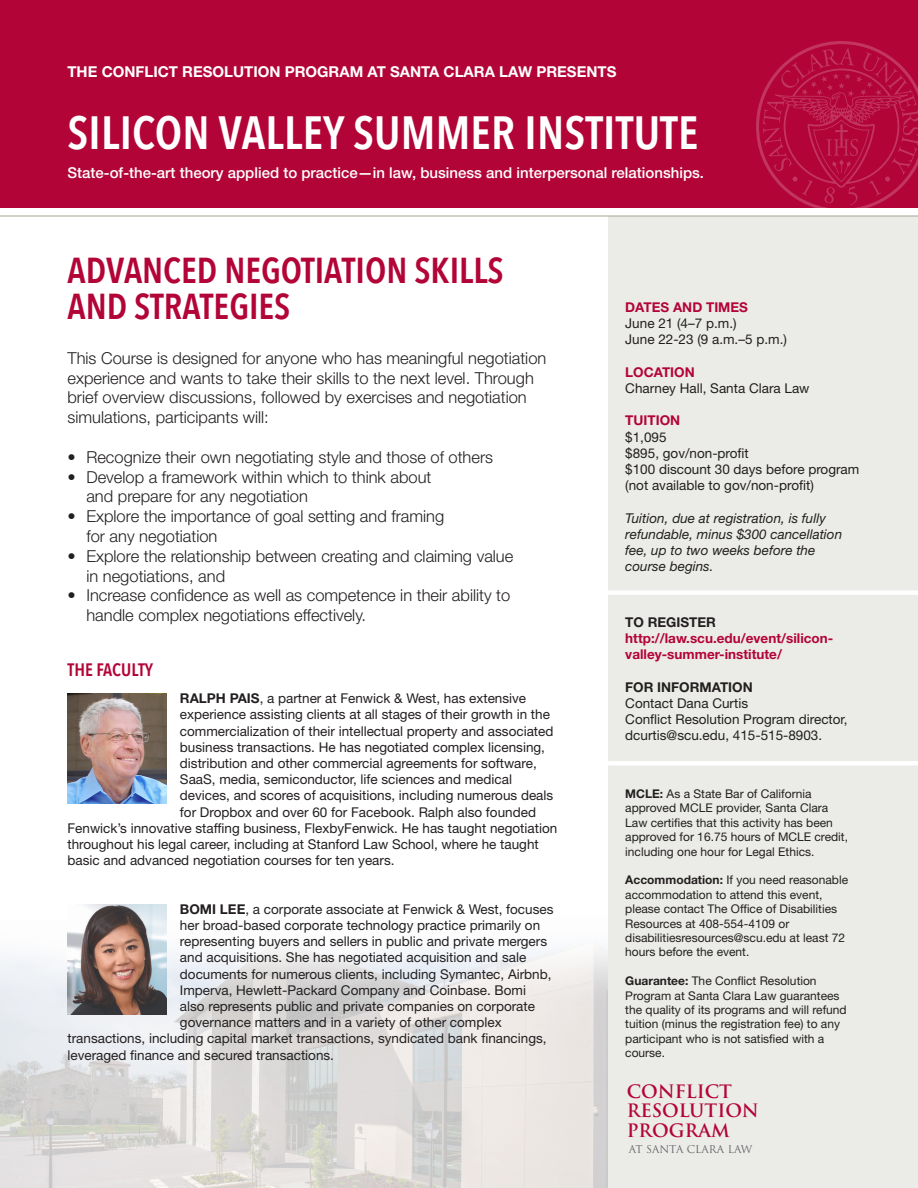
<style>
.page{position:relative;width:918px;height:1188px;background:#fff}
.page>*{position:absolute;margin:0;border:0;box-sizing:border-box;transform-origin:0 0}
.t1{font:600 46.5px "Avenir Next Condensed";letter-spacing:.005em;color:#fff}
.t2{font:600 36px/36px "Avenir Next Condensed";color:#b30437}
.t3{font:700 18px "Trajan Pro";color:#b30437}
.t4{font:600 18px "Avenir Next Condensed";color:#b30437}
.t5{font:300 16.5px/19.8px "Helvetica Neue LT Std";color:#231f20}
.t6{font:500 15px "Helvetica Neue LT Std";color:#fff}
.t7{font:700 15px "Helvetica Neue LT Std";color:#fff}
.t8{font:13.5px/16.2px "Helvetica Neue LT Std";color:#231f20}
.t9{font:italic 13.5px/16.2px "Helvetica Neue LT Std";color:#231f20}
.t10{font:700 13.5px/16.2px "Helvetica Neue LT Std";color:#b30437}
.t11{font:700 13.5px "Helvetica Neue LT Std";color:#231f20}
.t12{font:12px/14.4px "Helvetica Neue LT Std";color:#231f20}
.t13{font:10.5px "Trajan Pro";color:#646569}
.s1{font-weight:700}
</style>
<div class="page">
<img style="left:0;top:904px;width:608px;height:284px">
<div style="left:608px;top:216px;width:309px;height:971px;background:#ebebe8"></div>
<div style="left:0;top:0;width:918px;height:207px;background:#b30437"></div>
<svg style="left:756px;top:41px;width:162px;height:167px"></svg>
<hr style="left:0;top:216px;width:918px;height:1px;background:#a6a698">
<img style="left:68px;top:694px;width:98px;height:110px">
<div style="left:608px;top:590px;width:310px;height:5px;background:#fff"></div>
<hr style="left:608px;top:761px;width:310px;height:4px;background:#fff">
<img style="left:68px;top:904px;width:98px;height:110px">
<p class="t7" style="left:68px;top:62px;width:550px">THE CONFLICT RESOLUTION PROGRAM AT SANTA CLARA LAW PRESENTS</p>
<p class="t1" style="left:68px;top:92px;width:632px">SILICON VALLEY SUMMER INSTITUTE</p>
<p class="t6" style="left:68px;top:164px;width:638px">State-of-the-art theory applied to practice—in law, business and interpersonal relationships.</p>
<p class="t2" style="left:68px;top:252px;width:438px">ADVANCED NEGOTIATION SKILLS<br>AND STRATEGIES</p>
<p class="t5" style="left:68px;top:348px;width:480px">This Course is designed for anyone who has meaningful negotiation experience and wants to take their skills to the next level. Through brief overview discussions, followed by exercises and negotiation simulations, participants will:</p>
<p class="t5" style="left:68px;top:447px;width:427px">• Recognize their own negotiating style and those of others</p>
<p class="t5" style="left:86px;top:467px;width:347px;text-indent:-19px">• Develop a framework within which to think about and prepare for any negotiation</p>
<p class="t5" style="left:86px;top:506px;width:359px;text-indent:-19px">• Explore the importance of goal setting and framing for any negotiation</p>
<p class="t5" style="left:86px;top:546px;width:428px;text-indent:-19px">• Explore the relationship between creating and claiming value in negotiations, and</p>
<p class="t5" style="left:86px;top:585px;width:425px;text-indent:-19px">• Increase confidence as well as competence in their ability to handle complex negotiations effectively.</p>
<p class="t4" style="left:68px;top:654px;width:87px">THE FACULTY</p>
<p class="t8" style="left:180px;top:690px;width:348px"><span class="s1">RALPH PAIS</span>, a partner at Fenwick &amp; West, has extensive</p>
<p class="t8" style="left:180px;top:706px;width:372px">experience assisting clients at all stages of their growth in the</p>
<p class="t8" style="left:180px;top:723px;width:375px">commercialization of their intellectual property and associated</p>
<p class="t8" style="left:180px;top:739px;width:367px">business transactions. He has negotiated complex licensing,</p>
<p class="t8" style="left:180px;top:755px;width:358px">distribution and other commercial agreements for software,</p>
<p class="t8" style="left:180px;top:771px;width:334px">SaaS, media, semiconductor, life sciences and medical</p>
<p class="t8" style="left:180px;top:787px;width:375px">devices, and scores of acquisitions, including numerous deals</p>
<p class="t8" style="left:180px;top:804px;width:358px">for Dropbox and over 60 for Facebook. Ralph also founded</p>
<p class="t8" style="left:68px;top:820px;width:491px">Fenwick’s innovative staffing business, FlexbyFenwick. He has taught negotiation</p>
<p class="t8" style="left:68px;top:836px;width:473px">throughout his legal career, including at Stanford Law School, where he taught</p>
<p class="t8" style="left:68px;top:852px;width:329px">basic and advanced negotiation courses for ten years.</p>
<p class="t8" style="left:180px;top:901px;width:375px"><span class="s1">BOMI LEE</span>, a corporate associate at Fenwick &amp; West, focuses</p>
<p class="t8" style="left:180px;top:917px;width:362px">her broad-based corporate technology practice primarily on</p>
<p class="t8" style="left:180px;top:933px;width:369px">representing buyers and sellers in public and private mergers</p>
<p class="t8" style="left:180px;top:949px;width:348px">and acquisitions. She has negotiated acquisition and sale</p>
<p class="t8" style="left:180px;top:966px;width:373px">documents for numerous clients, including Symantec, Airbnb,</p>
<p class="t8" style="left:180px;top:982px;width:348px">Imperva, Hewlett-Packard Company and Coinbase. Bomi</p>
<p class="t8" style="left:180px;top:998px;width:357px">also represents public and private companies on corporate</p>
<p class="t8" style="left:180px;top:1014px;width:323px">governance matters and in a variety of other complex</p>
<p class="t8" style="left:68px;top:1030px;width:481px">transactions, including capital market transactions, syndicated bank financings,</p>
<p class="t8" style="left:68px;top:1047px;width:268px">leveraged finance and secured transactions.</p>
<p class="t10" style="left:625px;top:299px;width:124px">DATES AND TIMES</p>
<p class="t8" style="left:625px;top:315px;width:113px">June 21 (4–7 p.m.)</p>
<p class="t8" style="left:625px;top:331px;width:163px">June 22-23 (9 a.m.–5 p.m.)</p>
<p class="t10" style="left:625px;top:364px;width:71px">LOCATION</p>
<p class="t8" style="left:625px;top:380px;width:186px">Charney Hall, Santa Clara Law</p>
<p class="t10" style="left:625px;top:412px;width:56px">TUITION</p>
<p class="t8" style="left:625px;top:429px;width:43px">$1,095</p>
<p class="t8" style="left:625px;top:445px;width:125px">$895, gov/non-profit</p>
<p class="t8" style="left:625px;top:461px;width:236px">$100 discount 30 days before program (not available to gov/non-profit)</p>
<p class="t9" style="left:625px;top:510px;width:218px">Tuition, due at registration, is fully refundable, minus $300 cancellation fee, up to two weeks before the course begins.</p>
<p class="t11" style="left:625px;top:614px;width:92px">TO REGISTER</p>
<p class="t10" style="left:625px;top:630px;width:210px">http://law.scu.edu/event/silicon&shy;valley-summer-institute/</p>
<p class="t11" style="left:625px;top:679px;width:129px">FOR INFORMATION</p>
<p class="t8" style="left:625px;top:695px;width:124px">Contact Dana Curtis</p>
<p class="t8" style="left:625px;top:711px;width:224px">Conflict Resolution Program director,</p>
<p class="t8" style="left:625px;top:727px;width:198px">dcurtis@scu.edu, 415-515-8903.</p>
<p class="t12" style="left:625px;top:786px;width:224px"><span class="s1">MCLE:</span> As a State Bar of California approved MCLE provider, Santa Clara Law certifies that this activity has been approved for 16.75 hours of MCLE credit, including one hour for Legal Ethics.</p>
<p class="t12" style="left:625px;top:873px;width:224px"><span class="s1">Accommodation:</span> If you need reasonable accommodation to attend this event, please contact The Office of Disabilities Resources at 408-554-4109 or disabilitiesresources@scu.edu at least 72 hours before the event.</p>
<p class="t12" style="left:625px;top:974px;width:223px"><span class="s1">Guarantee:</span> The Conflict Resolution Program at Santa Clara Law guarantees the quality of its programs and will refund tuition (minus the registration fee) to any participant who is not satisfied with a course.</p>
<p class="t3" style="left:627px;top:1080px;width:107px">CONFLICT</p>
<p class="t3" style="left:627px;top:1100px;width:134px">RESOLUTION</p>
<p class="t3" style="left:627px;top:1119px;width:105px">PROGRAM</p>
<p class="t13" style="left:629px;top:1142px;width:125px">AT SANTA CLARA LAW</p>
</div>
